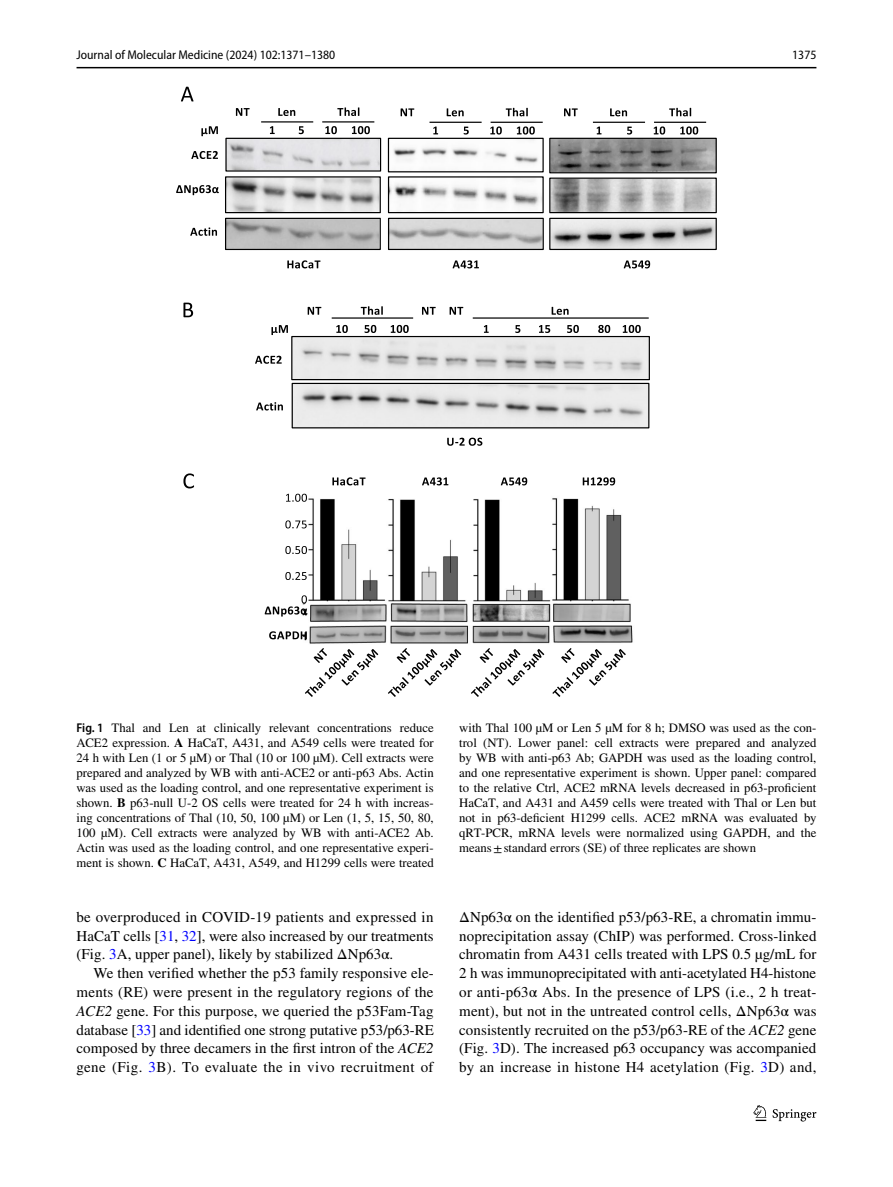
<style>
.page{position:relative;width:893px;height:1187px;background:#fff}
.page>*{position:absolute;margin:0;border:0;box-sizing:border-box;transform-origin:0 0}
.t1{font:15px/18.8px "STIX";letter-spacing:.01em;color:#000;text-align:justify}
.t2{font:12.75px/15px "STIX";color:#000;text-align:justify}
.t3{font:semi-condensed 12.75px "Myriad Pro";color:#000}
.s1{font-family:"Myriad Pro";font-weight:600;font-stretch:semi-condensed}
.s2{font-weight:700}
.s3{color:#00f}
.s4{font-style:italic}
</style>
<div class="page">
<hr style="left:77px;top:67px;width:739px;height:1px;background:#000">
<svg style="left:753px;top:1105px;width:13px;height:15px"></svg>
<svg style="left:773px;top:1109px;width:43px;height:12px"></svg>
<img style="left:264px;top:260px;width:387px;height:384px">
<svg style="left:181px;top:87px;width:13px;height:14px"></svg>
<svg style="left:183px;top:302px;width:10px;height:15px"></svg>
<svg style="left:183px;top:473px;width:11px;height:15px"></svg>
<svg style="left:422px;top:477px;width:26px;height:8px"></svg>
<svg style="left:269px;top:631px;width:38px;height:8px"></svg>
<svg style="left:286px;top:493px;width:21px;height:8px"></svg>
<svg style="left:285px;top:520px;width:22px;height:8px"></svg>
<svg style="left:285px;top:546px;width:22px;height:8px"></svg>
<svg style="left:285px;top:572px;width:22px;height:8px"></svg>
<svg style="left:265px;top:595px;width:42px;height:21px"></svg>
<svg style="left:552px;top:648px;width:74px;height:48px"></svg>
<svg style="left:305px;top:648px;width:73px;height:48px"></svg>
<svg style="left:388px;top:648px;width:73px;height:48px"></svg>
<svg style="left:471px;top:648px;width:73px;height:48px"></svg>
<svg style="left:501px;top:477px;width:26px;height:8px"></svg>
<svg style="left:332px;top:477px;width:34px;height:8px"></svg>
<svg style="left:583px;top:477px;width:32px;height:8px"></svg>
<svg style="left:176px;top:185px;width:43px;height:10px"></svg>
<svg style="left:447px;top:437px;width:35px;height:9px"></svg>
<svg style="left:552px;top:307px;width:17px;height:8px"></svg>
<svg style="left:308px;top:307px;width:13px;height:8px"></svg>
<hr style="left:473px;top:317px;width:176px;height:1px;background:#000">
<svg style="left:361px;top:306px;width:22px;height:9px"></svg>
<svg style="left:422px;top:307px;width:14px;height:8px"></svg>
<hr style="left:332px;top:317px;width:81px;height:1px;background:#000">
<svg style="left:255px;top:325px;width:395px;height:104px"></svg>
<svg style="left:450px;top:307px;width:13px;height:8px"></svg>
<svg style="left:278px;top:108px;width:17px;height:8px"></svg>
<svg style="left:191px;top:151px;width:27px;height:8px"></svg>
<svg style="left:190px;top:227px;width:27px;height:9px"></svg>
<svg style="left:337px;top:107px;width:22px;height:9px"></svg>
<svg style="left:287px;top:260px;width:33px;height:8px"></svg>
<svg style="left:236px;top:108px;width:14px;height:8px"></svg>
<svg style="left:270px;top:126px;width:5px;height:8px"></svg>
<svg style="left:299px;top:126px;width:5px;height:8px"></svg>
<svg style="left:325px;top:126px;width:12px;height:8px"></svg>
<svg style="left:352px;top:126px;width:18px;height:8px"></svg>
<svg style="left:201px;top:126px;width:17px;height:10px"></svg>
<hr style="left:261px;top:121px;width:52px;height:1px;background:#000">
<hr style="left:322px;top:121px;width:52px;height:1px;background:#000">
<svg style="left:453px;top:260px;width:26px;height:8px"></svg>
<svg style="left:447px;top:108px;width:17px;height:8px"></svg>
<svg style="left:506px;top:108px;width:22px;height:8px"></svg>
<svg style="left:401px;top:108px;width:13px;height:8px"></svg>
<hr style="left:429px;top:122px;width:53px;height:1px;background:#000">
<hr style="left:491px;top:122px;width:52px;height:1px;background:#000">
<svg style="left:433px;top:126px;width:102px;height:9px"></svg>
<svg style="left:624px;top:260px;width:26px;height:8px"></svg>
<svg style="left:597px;top:126px;width:4px;height:8px"></svg>
<svg style="left:627px;top:127px;width:5px;height:7px"></svg>
<svg style="left:654px;top:126px;width:11px;height:8px"></svg>
<svg style="left:680px;top:126px;width:18px;height:8px"></svg>
<svg style="left:610px;top:108px;width:17px;height:8px"></svg>
<svg style="left:669px;top:108px;width:22px;height:8px"></svg>
<svg style="left:564px;top:108px;width:14px;height:8px"></svg>
<hr style="left:593px;top:122px;width:52px;height:1px;background:#000">
<hr style="left:654px;top:122px;width:52px;height:1px;background:#000">
<svg style="left:225px;top:137px;width:492px;height:114px"></svg>
<p class="t3" style="left:77px;top:48px;width:260px">Journal of Molecular Medicine (2024) 102:1371–1380</p>
<p class="t3" style="left:792px;top:48px;width:26px">1375</p>
<p class="t2" style="left:77px;top:721px;width:359px"><span class="s1">Fig. 1</span> Thal and Len at clinically relevant concentrations reduce ACE2 expression. <span class="s2">A</span> HaCaT, A431, and A549 cells were treated for 24 h with Len (1 or 5 µM) or Thal (10 or 100 µM). Cell extracts were prepared and analyzed by WB with anti-ACE2 or anti-p63 Abs. Actin was used as the loading control, and one representative experiment is shown. <span class="s2">B</span> p63-null U-2 OS cells were treated for 24 h with increas&shy;ing concentrations of Thal (10, 50, 100 µM) or Len (1, 5, 15, 50, 80, 100 µM). Cell extracts were analyzed by WB with anti-ACE2 Ab.<br>Actin was used as the loading control, and one representative experi&shy;ment is shown. <span class="s2">C</span> HaCaT, A431, A549, and H1299 cells were treated</p>
<p class="t2" style="left:459px;top:721px;width:359px">with Thal 100 µM or Len 5 µM for 8 h; DMSO was used as the con&shy;trol (NT). Lower panel: cell extracts were prepared and analyzed by WB with anti-p63 Ab; GAPDH was used as the loading control, and one representative experiment is shown. Upper panel: compared to the relative Ctrl, ACE2 mRNA levels decreased in p63-proficient HaCaT, and A431 and A459 cells were treated with Thal or Len but not in p63-deficient H1299 cells. ACE2 mRNA was evaluated by qRT-PCR, mRNA levels were normalized using GAPDH, and the means±standard errors (SE) of three replicates are shown</p>
<p class="t1" style="left:77px;top:908px;width:359px">be overproduced in COVID-19 patients and expressed in HaCaT cells [<span class="s3">31</span>, <span class="s3">32</span>], were also increased by our treatments (Fig. <span class="s3">3</span>A, upper panel), likely by stabilized ΔNp63α.</p>
<p class="t1" style="left:77px;top:964px;width:359px;text-indent:17px">We then verified whether the p53 family responsive ele&shy;ments (RE) were present in the regulatory regions of the <span class="s4">ACE2</span> gene. For this purpose, we queried the p53Fam-Tag database [<span class="s3">33</span>] and identified one strong putative p53/p63-RE composed by three decamers in the first intron of the <span class="s4">ACE2 </span>gene (Fig. <span class="s3">3</span>B). To evaluate the in vivo recruitment of</p>
<p class="t1" style="left:459px;top:908px;width:359px">ΔNp63α on the identified p53/p63-RE, a chromatin immu&shy;noprecipitation assay (ChIP) was performed. Cross-linked chromatin from A431 cells treated with LPS 0.5 µg/mL for 2 h was immunoprecipitated with anti-acetylated H4-histone or anti-p63α Abs. In the presence of LPS (i.e., 2 h treat&shy;ment), but not in the untreated control cells, ΔNp63α was consistently recruited on the p53/p63-RE of the <span class="s4">ACE2</span> gene (Fig. <span class="s3">3</span>D). The increased p63 occupancy was accompanied by an increase in histone H4 acetylation (Fig. <span class="s3">3</span>D) and,</p>
</div>
